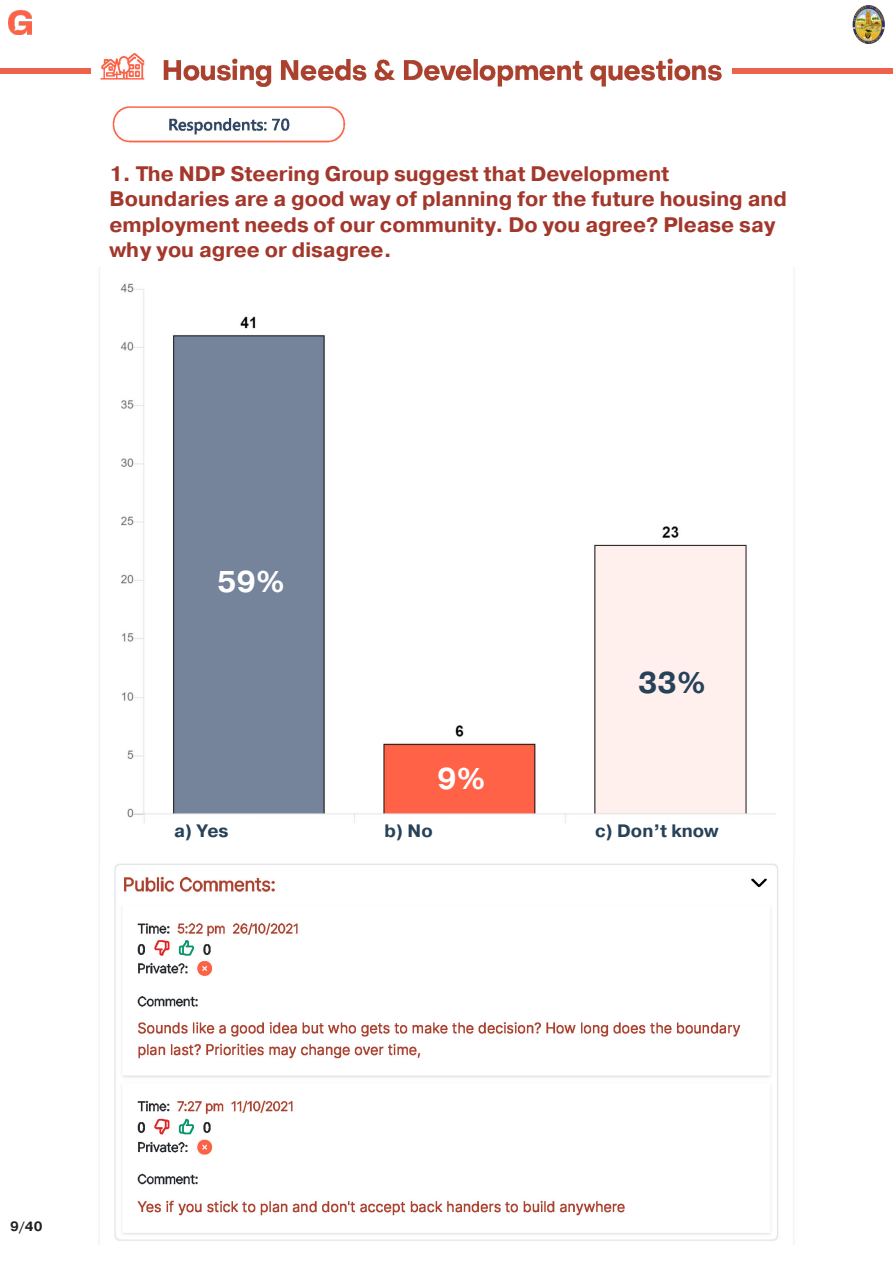
<style>
.page{position:relative;width:893px;height:1263px;background:#fff}
.page>*{position:absolute;margin:0;border:0;box-sizing:border-box;transform-origin:0 0}
.t1{font:700 30px "Pragmatica";color:#fff}
.t2{font:700 30px "Pragmatica";color:#264259}
.t3{font:700 21px/25.2px "Pragmatica";color:#a3372c}
.t4{font:700 18px "Pragmatica";color:#264259}
.t5{font:700 13.5px "Pragmatica";color:#231f20}
</style>
<div class="page">
<img style="left:8px;top:10px;width:24px;height:24px">
<img style="left:852px;top:5px;width:33px;height:39px">
<img style="left:43px;top:53px;width:807px;height:34px">
<div style="left:732px;top:69px;width:161px;height:5px;background:#ec624d"></div>
<div style="left:0;top:69px;width:90px;height:5px;background:#ec624d"></div>
<img style="left:112px;top:106px;width:234px;height:37px">
<img style="left:99px;top:268px;width:677px;height:593px">
<div style="left:174px;top:823px;width:154px;height:49px;background:#fff"></div>
<div style="left:385px;top:823px;width:153px;height:49px;background:#fff"></div>
<div style="left:595px;top:823px;width:154px;height:70px;background:#fff"></div>
<img style="left:99px;top:861px;width:695px;height:383px">
<p class="t3" style="left:109px;top:162px;width:679px">1. The NDP Steering Group suggest that Development Boundaries are a good way of planning for the future housing and employment needs of our community. Do you agree? Please say why you agree or disagree.</p>
<p class="t1" style="left:217px;top:562px;width:69px">59%</p>
<p class="t1" style="left:437px;top:759px;width:50px">9%</p>
<p class="t2" style="left:638px;top:663px;width:69px">33%</p>
<p class="t4" style="left:174px;top:819px;width:56px">a) Yes</p>
<p class="t4" style="left:385px;top:819px;width:50px">b) No</p>
<p class="t4" style="left:595px;top:819px;width:125px">c) Don’t know</p>
<p class="t5" style="left:10px;top:1217px;width:34px">9/40</p>
</div>
